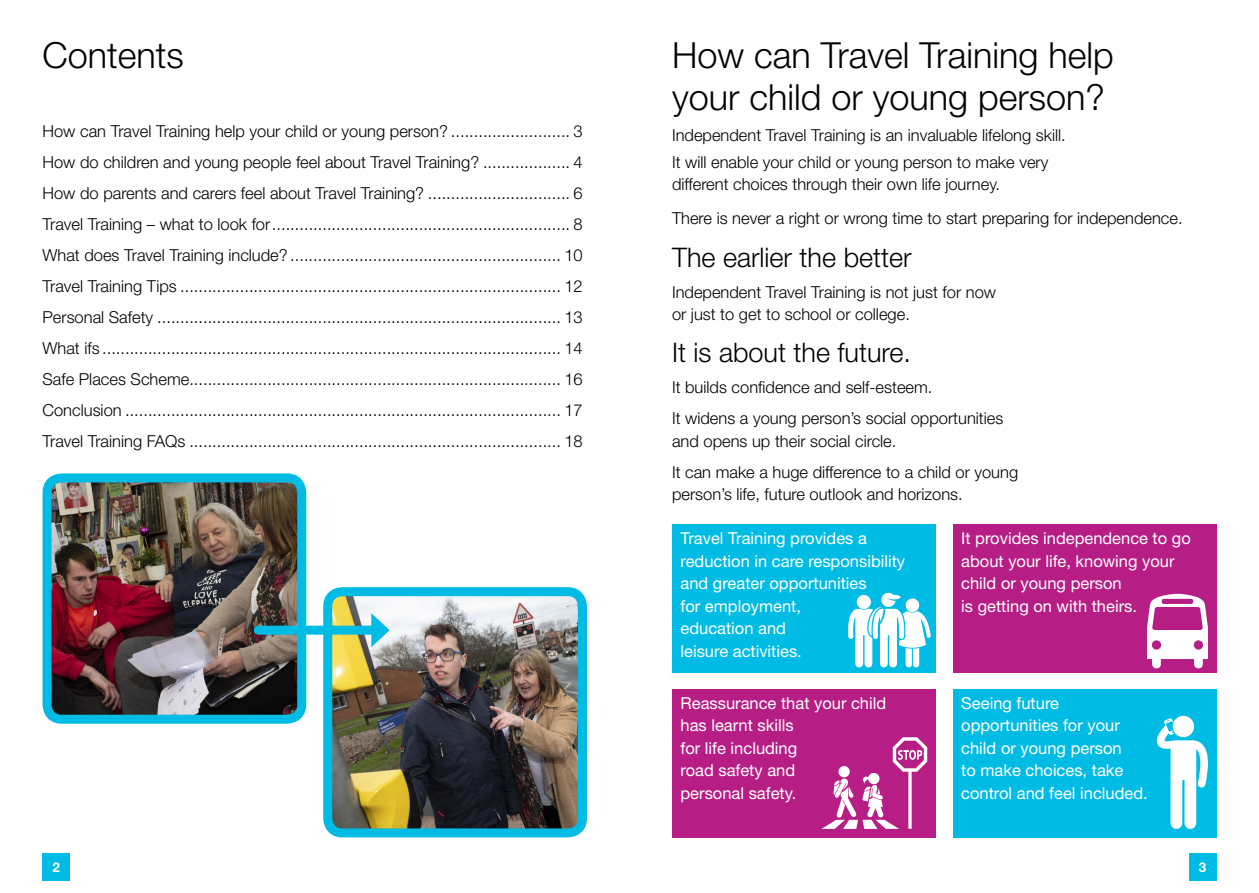
<style>
.page{position:relative;width:1259px;height:893px;background:#fff}
.page>*{position:absolute;margin:0;border:0;box-sizing:border-box;transform-origin:0 0}
.t1{font:300 36px/42px "Helvetica Neue LT Std";color:#000}
.t2{font:300 27px "Helvetica Neue LT Std";color:#000}
.t3{font:300 16.5px/31px "Helvetica Neue LT Std";color:#000}
.t4{font:16.5px/22.5px "Helvetica Neue LT Std";color:#fff}
.t5{font:700 13.5px "Helvetica Neue LT Std";color:#fff}
</style>
<div class="page">
<div style="left:43px;top:853px;width:27px;height:28px;background:#00bce4"></div>
<div style="left:1188px;top:853px;width:28px;height:28px;background:#00bce4"></div>
<div style="left:672px;top:524px;width:263px;height:149px;background:#00bce4"></div>
<div style="left:672px;top:689px;width:263px;height:148px;background:#b71e85"></div>
<div style="left:952px;top:524px;width:264px;height:149px;background:#b71e85"></div>
<div style="left:952px;top:689px;width:264px;height:148px;background:#00bce4"></div>
<svg style="left:1156px;top:718px;width:52px;height:111px"></svg>
<div style="left:1172px;top:716px;width:22px;height:21px;background:#fff;border-radius:50%"></div>
<svg style="left:1147px;top:594px;width:61px;height:75px"></svg>
<svg style="left:848px;top:593px;width:83px;height:74px"></svg>
<svg style="left:821px;top:737px;width:106px;height:92px"></svg>
<img style="left:333px;top:597px;width:244px;height:230px">
<div style="left:323px;top:587px;width:264px;height:250px;border:9px solid #00bce4;border-radius:15px"></div>
<img style="left:53px;top:483px;width:243px;height:231px">
<div style="left:43px;top:473px;width:263px;height:251px;border:9px solid #00bce4;border-radius:15px"></div>
<div style="left:258px;top:626px;width:120px;height:9px;background:#00bce4"></div>
<svg style="left:371px;top:613px;width:19px;height:34px"></svg>
<h1 class="t1" style="left:43px;top:34px;width:143px">Contents</h1>
<p class="t3" style="left:43px;top:115px;width:541px;text-align:justify">How can Travel Training help your child or young person? .......................... 3<br>How do children and young people feel about Travel Training? ................... 4<br>How do parents and carers feel about Travel Training? ............................... 6<br>Travel Training – what to look for................................................................. 8<br>What does Travel Training include? ........................................................... 10<br>Travel Training Tips ................................................................................... 12<br>Personal Safety ........................................................................................ 13<br>What ifs .................................................................................................... 14<br>Safe Places Scheme................................................................................. 16<br>Conclusion ............................................................................................... 17<br>Travel Training FAQs ................................................................................. 18</p>
<h1 class="t1" style="left:672px;top:34px;width:443px">How can Travel Training help your child or young person?</h1>
<p class="t3" style="left:672px;top:122px;width:395px;line-height:26.7px">Independent Travel Training is an invaluable lifelong skill.<br>It will enable your child or young person to make very</p>
<p class="t3" style="left:672px;top:168px;width:512px;line-height:33px">different choices through their own life journey.<br>There is never a right or wrong time to start preparing for independence.</p>
<h2 class="t2" style="left:672px;top:241px;width:241px">The earlier the better</h2>
<p class="t3" style="left:672px;top:280px;width:325px;line-height:22.5px">Independent Travel Training is not just for now or just to get to school or college.</p>
<h2 class="t2" style="left:672px;top:336px;width:241px">It is about the future.</h2>
<p class="t3" style="left:672px;top:372px;width:333px">It builds confidence and self-esteem.<br>It widens a young person’s social opportunities</p>
<p class="t3" style="left:672px;top:425px;width:348px">and opens up their social circle.<br>It can make a huge difference to a child or young</p>
<p class="t3" style="left:672px;top:479px;width:292px">person’s life, future outlook and horizons.</p>
<p class="t4" style="left:680px;top:527px;width:226px">Travel Training provides a reduction in care responsibility and greater opportunities<br>for employment,<br>education and<br>leisure activities.</p>
<p class="t4" style="left:680px;top:691px;width:207px">Reassurance that your child has learnt skills<br>for life including<br>road safety and<br>personal safety.</p>
<p class="t4" style="left:961px;top:527px;width:231px">It provides independence to go about your life, knowing your child or young person<br>is getting on with theirs.</p>
<p class="t4" style="left:961px;top:691px;width:188px">Seeing future opportunities for your child or young person<br>to make choices, take control and feel included.</p>
<p class="t5" style="left:53px;top:859px;width:9px">2</p>
<p class="t5" style="left:1198px;top:859px;width:9px">3</p>
</div>
